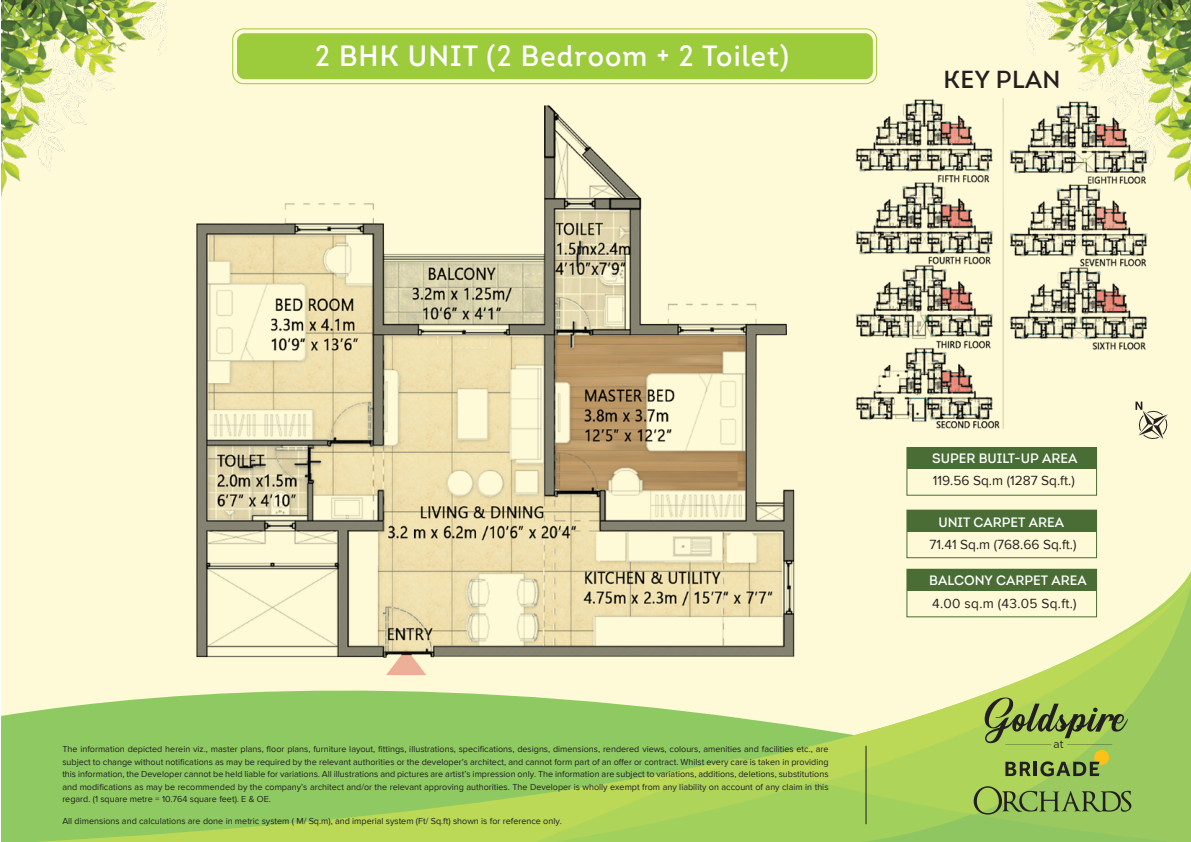
<style>
.page{position:relative;width:1191px;height:842px;background:#fff}
.page>*{position:absolute;margin:0;border:0;box-sizing:border-box;transform-origin:0 0}
.t1{font:600 28.5px "Intro";letter-spacing:.04em;color:#fff}
.t2{font:600 24px "Intro";letter-spacing:.02em;color:#231f20}
.t3{font:13.7px "Proxima Nova";color:#231f20}
.t4{font:13.7px "Proxima Nova";letter-spacing:.02em;color:#231f20}
.t5{font:600 13.2px "Intro";color:#fff}
.t6{font:9px/12.5px "Proxima Nova";color:#231f20;text-align:justify}
</style>
<div class="page">
<div style="left:1px;top:0;width:1190px;height:842px;background:#fefad7"></div>
<div style="left:237px;top:33px;width:636px;height:46px;background:#9ccb3b;border-radius:8px"></div>
<div style="left:232px;top:28px;width:645px;height:56px;border:1px solid #9ccb3b;border-radius:11px"></div>
<img style="left:1px;top:0;width:166px;height:197px">
<img style="left:1026px;top:0;width:165px;height:190px">
<svg style="left:1px;top:690px;width:739px;height:68px;background:#9dd071"></svg>
<svg style="left:740px;top:570px;width:451px;height:188px"></svg>
<svg style="left:1px;top:758px;width:531px;height:84px;background:#97cd5e"></svg>
<svg style="left:971px;top:583px;width:220px;height:175px"></svg>
<hr style="left:865px;top:746px;width:1px;height:78px;background:#231f20">
<img style="left:196px;top:105px;width:598px;height:570px">
<div style="left:907px;top:448px;width:189px;height:21px;background:#496d34"></div>
<div style="left:906px;top:447px;width:190px;height:48px;border:1px solid #496d34"></div>
<div style="left:906px;top:510px;width:190px;height:48px;border:1px solid #496d34"></div>
<div style="left:907px;top:510px;width:189px;height:22px;background:#496d34"></div>
<div style="left:907px;top:569px;width:189px;height:21px;background:#496d34"></div>
<img style="left:855px;top:98px;width:300px;height:331px">
<div style="left:1094px;top:750px;width:15px;height:15px;background:#fdc119;border-radius:50%"></div>
<svg style="left:532px;top:758px;width:659px;height:84px;background:#a0ca5a"></svg>
<svg style="left:984px;top:697px;width:144px;height:51px;background:#8eab4d"></svg>
<svg style="left:1135px;top:402px;width:33px;height:38px"></svg>
<h1 class="t1" style="left:315px;top:38px;width:475px">2 BHK UNIT (2 Bedroom + 2 Toilet)</h1>
<h2 class="t2" style="left:943px;top:64px;width:118px">KEY PLAN</h2>
<p class="t6" style="left:62px;top:743px;width:767px">The information depicted herein viz., master plans, floor plans, furniture layout, fittings, illustrations, specifications, designs, dimensions, rendered views, colours, amenities and facilities etc., are subject to change without notifications as may be required by the relevant authorities or the developer’s architect, and cannot form part of an offer or contract. Whilst every care is taken in providing this information, the Developer cannot be held liable for variations. All illustrations and pictures are artist’s impression only. The information are subject to variations, additions, deletions, substitutions and modifications as may be recommended by the company’s architect and/or the relevant approving authorities. The Developer is wholly exempt from any liability on account of any claim in this regard. (1 square metre = 10.764 square feet). E &amp; OE.</p>
<p class="t6" style="left:62px;top:815px;width:501px">All dimensions and calculations are done in metric system ( M/ Sq.m), and imperial system (Ft/ Sq.ft) shown is for reference only.</p>
<h3 class="t5" style="left:932px;top:451px;width:147px">SUPER BUILT-UP AREA</h3>
<h3 class="t3" style="left:933px;top:473px;width:143px">119.56 Sq.m (1287 Sq.ft.)</h3>
<h3 class="t5" style="left:938px;top:514px;width:127px">UNIT CARPET AREA</h3>
<h3 class="t3" style="left:929px;top:537px;width:148px">71.41 Sq.m (768.66 Sq.ft.)</h3>
<h3 class="t5" style="left:929px;top:572px;width:159px">BALCONY CARPET AREA</h3>
<h3 class="t4" style="left:932px;top:596px;width:146px">4.00 sq.m (43.05 Sq.ft.)</h3>
</div>
